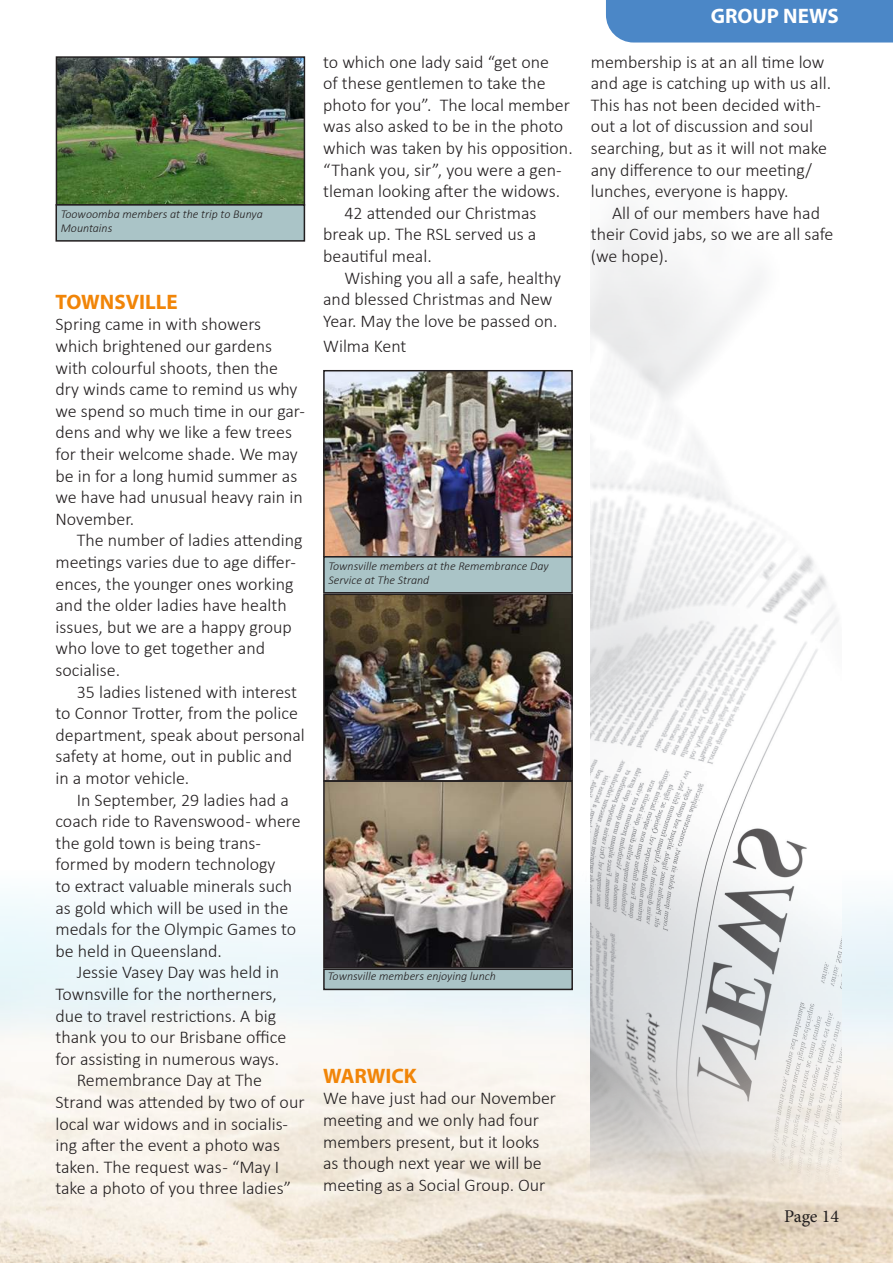
<style>
.page{position:relative;width:893px;height:1263px;background:#fff}
.page>*{position:absolute;margin:0;border:0;box-sizing:border-box;transform-origin:0 0}
.t1{font:700 21px "Myriad Pro";color:#f18508}
.t2{font:700 21px "Myriad Pro";color:#fff}
.t3{font:300 18px/21.6px "Calibri";color:#231f20}
.t4{font:18px "Minion Pro";letter-spacing:-.005em;color:#231f20}
.t5{font:italic 300 12px/14.4px "Calibri";color:#231f20}
</style>
<div class="page">
<img style="left:0;top:871px;width:893px;height:392px">
<img style="left:591px;top:214px;width:251px;height:988px">
<div style="left:606px;top:0;width:287px;height:43px;background:#4b87c7"></div>
<img style="left:326px;top:373px;width:244px;height:181px">
<div style="left:323px;top:370px;width:250px;height:187px;border:2px solid #231f20"></div>
<img style="left:326px;top:596px;width:244px;height:369px">
<div style="left:323px;top:593px;width:250px;height:189px;border:2px solid #231f20"></div>
<div style="left:323px;top:780px;width:250px;height:188px;border:2px solid #231f20"></div>
<div style="left:324px;top:557px;width:248px;height:36px;background:#aac4c7"></div>
<div style="left:323px;top:556px;width:250px;height:37px;border:2px solid #231f20"></div>
<div style="left:324px;top:969px;width:248px;height:20px;background:#aac4c7"></div>
<div style="left:323px;top:968px;width:250px;height:22px;border:2px solid #231f20"></div>
<img style="left:58px;top:58px;width:245px;height:146px">
<div style="left:56px;top:56px;width:249px;height:150px;border:1px solid #231f20"></div>
<div style="left:56px;top:205px;width:248px;height:36px;background:#aac4c7"></div>
<div style="left:56px;top:204px;width:249px;height:38px;border:2px solid #231f20"></div>
<p class="t5" style="left:61px;top:206px;width:203px">Toowoomba members at the trip to Bunya<br>Mountains</p>
<p class="t1" style="left:56px;top:290px;width:124px">TOWNSVILLE</p>
<p class="t3" style="left:56px;top:313px;width:251px">Spring came in with showers which brightened our gardens with colourful shoots, then the dry winds came to remind us why we spend so much time in our gar&shy;dens and why we like a few trees for their welcome shade. We may be in for a long humid summer as we have had unusual heavy rain in<br>November.</p>
<p class="t3" style="left:56px;top:529px;width:248px;text-indent:21px">The number of ladies attending meetings varies due to age differ&shy;ences, the younger ones working and the older ladies have health issues, but we are a happy group who love to get together and socialise.</p>
<p class="t3" style="left:56px;top:681px;width:251px;text-indent:21px">35 ladies listened with interest to Connor Trotter, from the police department, speak about personal safety at home, out in public and in a motor vehicle.</p>
<p class="t3" style="left:56px;top:789px;width:247px;text-indent:21px">In September, 29 ladies had a coach ride to Ravenswood - where the gold town is being trans&shy;formed by modern technology<br>to extract valuable minerals such as gold which will be used in the medals for the Olympic Games to be held in Queensland.</p>
<p class="t3" style="left:77px;top:961px;width:204px">Jessie Vasey Day was held in</p>
<p class="t3" style="left:56px;top:983px;width:223px">Townsville for the northerners,</p>
<p class="t3" style="left:56px;top:1005px;width:222px">due to travel restrictions. A big</p>
<p class="t3" style="left:56px;top:1026px;width:232px">thank you to our Brisbane office</p>
<p class="t3" style="left:56px;top:1048px;width:225px">for assisting in numerous ways.</p>
<p class="t3" style="left:77px;top:1069px;width:187px">Remembrance Day at The</p>
<p class="t3" style="left:56px;top:1091px;width:251px">Strand was attended by two of our</p>
<p class="t3" style="left:56px;top:1113px;width:234px">local war widows and in socialis-</p>
<p class="t3" style="left:56px;top:1134px;width:226px">ing after the event a photo was</p>
<p class="t3" style="left:56px;top:1156px;width:225px">taken. The request was - “May I</p>
<p class="t3" style="left:56px;top:1177px;width:237px">take a photo of you three ladies”</p>
<p class="t3" style="left:323px;top:51px;width:227px">to which one lady said “get one</p>
<p class="t3" style="left:323px;top:72px;width:224px">of these gentlemen to take the</p>
<p class="t3" style="left:323px;top:94px;width:248px">photo for you”. The local member</p>
<p class="t3" style="left:323px;top:115px;width:242px">was also asked to be in the photo</p>
<p class="t3" style="left:323px;top:137px;width:251px">which was taken by his opposition.</p>
<p class="t3" style="left:323px;top:159px;width:240px">“Thank you, sir”, you were a gen-</p>
<p class="t3" style="left:323px;top:180px;width:238px">tleman looking after the widows.</p>
<p class="t3" style="left:344px;top:202px;width:194px">42 attended our Christmas</p>
<p class="t3" style="left:323px;top:223px;width:215px">break up. The RSL served us a</p>
<p class="t3" style="left:323px;top:245px;width:110px">beautiful meal.</p>
<p class="t3" style="left:344px;top:267px;width:218px">Wishing you all a safe, healthy</p>
<p class="t3" style="left:323px;top:288px;width:231px">and blessed Christmas and New</p>
<p class="t3" style="left:323px;top:310px;width:236px">Year. May the love be passed on.</p>
<p class="t3" style="left:323px;top:335px;width:85px">Wilma Kent</p>
<p class="t5" style="left:328px;top:558px;width:222px">Townsville members at the Remembrance Day<br>Service at The Strand</p>
<p class="t5" style="left:328px;top:968px;width:169px">Townsville members enjoying lunch</p>
<p class="t1" style="left:323px;top:1064px;width:95px">WARWICK</p>
<p class="t3" style="left:323px;top:1087px;width:234px">We have just had our November meeting and we only had four members present, but it looks as though next year we will be meeting as a Social Group. Our</p>
<p class="t2" style="left:711px;top:4px;width:130px">GROUP NEWS</p>
<p class="t3" style="left:591px;top:51px;width:242px">membership is at an all time low and age is catching up with us all.<br>This has not been decided with&shy;out a lot of discussion and soul searching, but as it will not make any difference to our meeting/ lunches, everyone is happy.</p>
<p class="t3" style="left:591px;top:202px;width:244px;text-indent:21px">All of our members have had their Covid jabs, so we are all safe (we hope).</p>
<p class="t4" style="left:784px;top:1204px;width:56px">Page 14</p>
</div>
